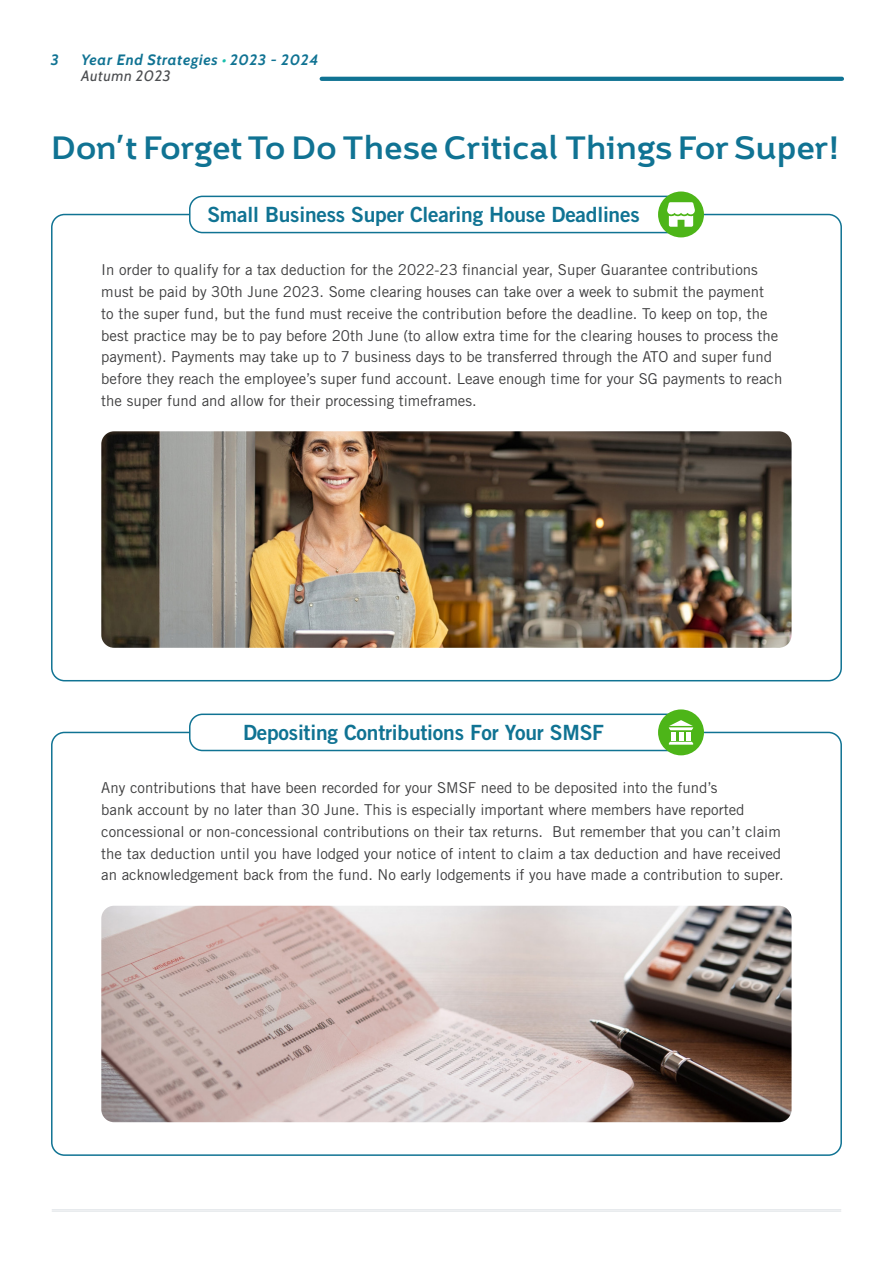
<style>
.page{position:relative;width:893px;height:1263px;background:#fff}
.page>*{position:absolute;margin:0;border:0;box-sizing:border-box;transform-origin:0 0}
.Title_-_Article{font:700 32.25px "Brisko Sans";letter-spacing:-.015em;color:#107393}
.Body_Text{font:21px "Trade Gothic LT Std Bd 2";letter-spacing:-.01em;color:#107393}
.Body_Text-2{font:15px/21.8px "Trade Gothic LT Std";color:#3e3e3f}
.t1{font:italic 15px/15.8px "Cabin";letter-spacing:.045em;color:#107393}
.s1{color:#19bead}
.s2{color:#4b4d50}
</style>
<div class="page">
<svg style="left:322px;top:77px;width:520px;height:4px;background:#137494"></svg>
<hr style="left:52px;top:1211px;width:789px;height:1px;background:#e0e3e7">
<hr style="left:52px;top:1209px;width:789px;height:1px;background:#e0e3e7">
<div style="left:189px;top:196px;width:502px;height:37px;border:2px solid #107393;border-radius:13px"></div>
<div style="left:189px;top:713px;width:502px;height:38px;border:2px solid #107393;border-radius:13px"></div>
<div style="left:658px;top:191px;width:46px;height:46px;background:#4db518;border-radius:50%"></div>
<div style="left:658px;top:709px;width:46px;height:46px;background:#4db518;border-radius:50%"></div>
<img style="left:101px;top:431px;width:691px;height:217px">
<img style="left:101px;top:906px;width:691px;height:216px">
<svg style="left:667px;top:202px;width:28px;height:25px"></svg>
<svg style="left:669px;top:720px;width:24px;height:25px"></svg>
<p class="t1" style="left:51px;top:51px;width:9px">3</p>
<p class="t1" style="left:81px;top:51px;width:239px">Year End Strategies <span class="s1">•</span> 2023 - 2024<br><span class="s2">Autumn 2023</span></p>
<p class="Title_-_Article" style="left:51px;top:127px;width:790px">Don’t Forget To Do These Critical Things For Super!</p>
<p class="Body_Text" style="left:207px;top:202px;width:434px">Small Business Super Clearing House Deadlines</p>
<p class="Body_Text-2" style="left:101px;top:259px;width:683px">In order to qualify for a tax deduction for the 2022-23 financial year, Super Guarantee contributions must be paid by 30th June 2023. Some clearing houses can take over a week to submit the payment<br>to the super fund, but the fund must receive the contribution before the deadline. To keep on top, the best practice may be to pay before 20th June (to allow extra time for the clearing houses to process the payment). Payments may take up to 7 business days to be transferred through the ATO and super fund before they reach the employee’s super fund account. Leave enough time for your SG payments to reach the super fund and allow for their processing timeframes.</p>
<p class="Body_Text" style="left:243px;top:719px;width:362px">Depositing Contributions For Your SMSF</p>
<p class="Body_Text-2" style="left:101px;top:777px;width:684px">Any contributions that have been recorded for your SMSF need to be deposited into the fund’s<br>bank account by no later than 30 June. This is especially important where members have reported concessional or non-concessional contributions on their tax returns. But remember that you can’t claim the tax deduction until you have lodged your notice of intent to claim a tax deduction and have received an acknowledgement back from the fund. No early lodgements if you have made a contribution to super.</p>
</div>
